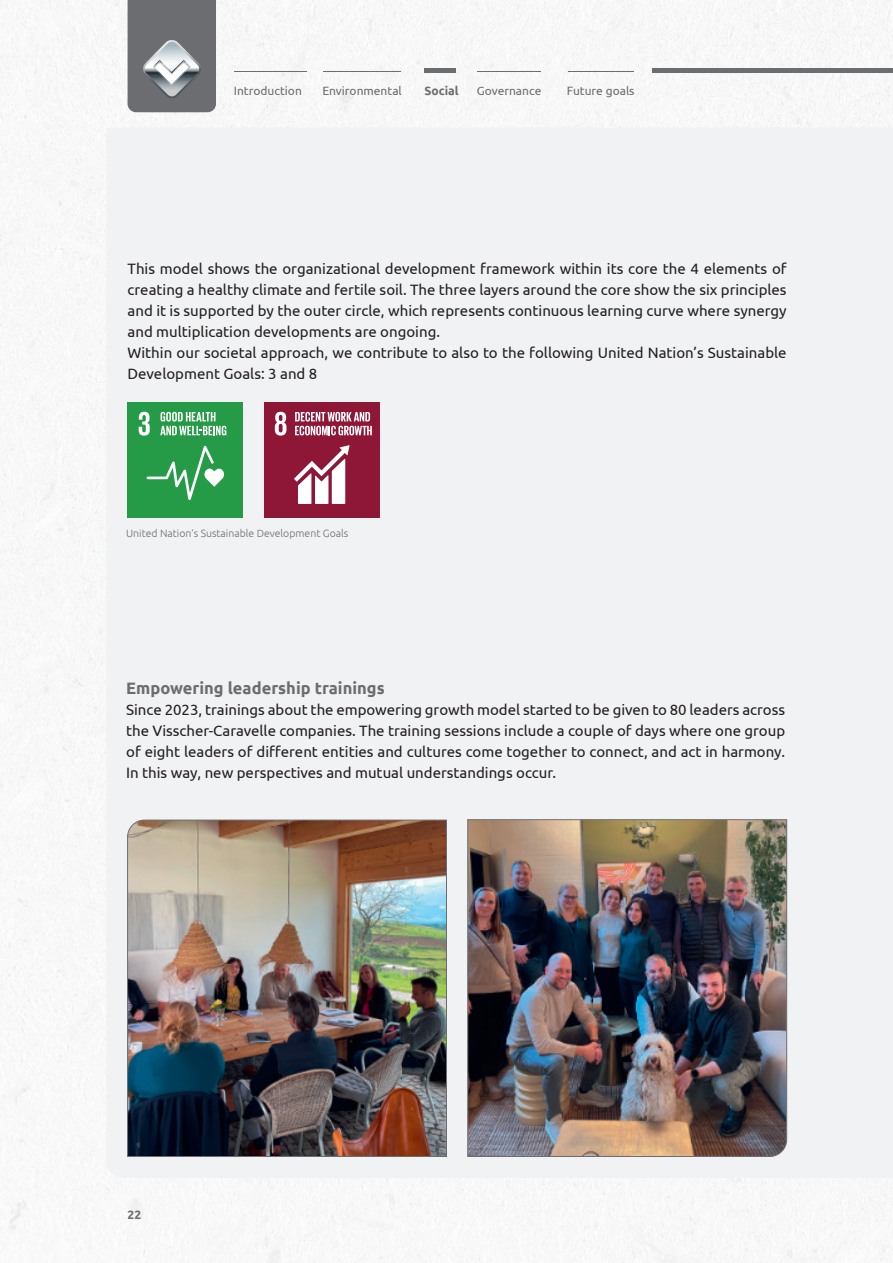
<style>
.page{position:relative;width:893px;height:1263px;background:#fff}
.page>*{position:absolute;margin:0;border:0;box-sizing:border-box;transform-origin:0 0}
.t1{font:700 16.5px "Ubuntu";color:#6c6d70}
.t2{font:15px/21px "Ubuntu";color:#231f20;text-align:justify}
.t3{font:12px "Ubuntu";color:#6c6d70}
.t4{font:700 12px "Ubuntu";color:#6c6d70}
.t5{font:300 10.5px "Ubuntu";color:#6c6d70}
</style>
<div class="page">
<img style="left:0;top:0;width:893px;height:1263px">
<div style="left:106px;top:128px;width:787px;height:1050px;background:#f1f2f3"></div>
<img style="left:127px;top:820px;width:320px;height:337px">
<img style="left:467px;top:819px;width:320px;height:338px">
<div style="left:128px;top:402px;width:115px;height:116px;background:#269b47"></div>
<svg style="left:139px;top:412px;width:11px;height:24px"></svg>
<svg style="left:147px;top:446px;width:77px;height:54px"></svg>
<svg style="left:160px;top:412px;width:66px;height:23px"></svg>
<div style="left:264px;top:402px;width:115px;height:116px;background:#8e1737"></div>
<svg style="left:275px;top:412px;width:11px;height:24px"></svg>
<svg style="left:294px;top:445px;width:56px;height:59px"></svg>
<svg style="left:295px;top:412px;width:77px;height:23px"></svg>
<svg style="left:128px;top:0;width:88px;height:112px"></svg>
<hr style="left:652px;top:68px;width:241px;height:4px;background:#6c6d70">
<hr style="left:234px;top:72px;width:72px;height:1px;background:#6c6d70">
<hr style="left:323px;top:72px;width:78px;height:1px;background:#6c6d70">
<hr style="left:425px;top:68px;width:31px;height:4px;background:#6c6d70">
<hr style="left:477px;top:72px;width:64px;height:1px;background:#6c6d70">
<hr style="left:568px;top:72px;width:66px;height:1px;background:#6c6d70">
<p class="t3" style="left:234px;top:84px;width:70px">Introduction</p>
<p class="t3" style="left:322px;top:84px;width:81px">Environmental</p>
<p class="t4" style="left:424px;top:84px;width:36px">Social</p>
<p class="t3" style="left:477px;top:84px;width:66px">Governance</p>
<p class="t3" style="left:567px;top:84px;width:69px">Future goals</p>
<p class="t2" style="left:128px;top:257px;width:661px;text-align:left">This model shows the organizational development framework within its core the 4 elements of creating a healthy climate and fertile soil. The three layers around the core show the six principles and it is supported by the outer circle, which represents continuous learning curve where synergy and multiplication developments are ongoing.<br>Within our societal approach, we contribute to also to the following United Nation’s Sustainable Development Goals: 3 and 8</p>
<p class="t5" style="left:126px;top:526px;width:224px">United Nation’s Sustainable Development Goals</p>
<p class="t1" style="left:126px;top:678px;width:260px">Empowering leadership trainings</p>
<p class="t2" style="left:126px;top:698px;width:661px">Since 2023, trainings about the empowering growth model started to be given to 80 leaders across the Visscher-Caravelle companies. The training sessions include a couple of days where one group of eight leaders of different entities and cultures come together to connect, and act in harmony.<br>In this way, new perspectives and mutual understandings occur.</p>
<p class="t4" style="left:128px;top:1207px;width:15px">22</p>
</div>
